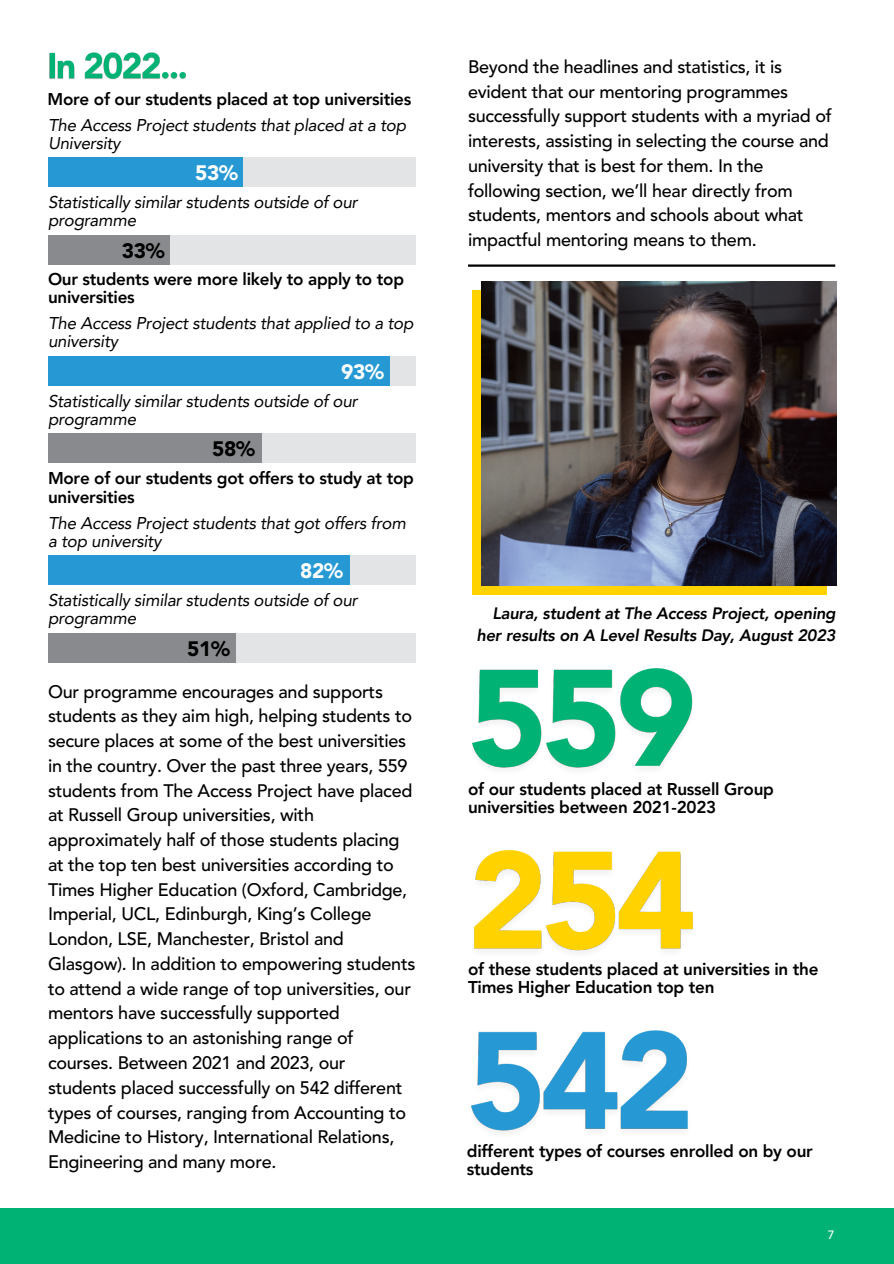
<style>
.page{position:relative;width:894px;height:1264px;background:#fff}
.page>*{position:absolute;margin:0;border:0;box-sizing:border-box;transform-origin:0 0}
.t1{font:900 20.7px "Avenir LT Std";color:#fff}
.t2{font:900 20.7px "Avenir LT Std";color:#000}
.t3{font:500 18px/24.8px "Avenir LT Std";letter-spacing:-.015em;color:#000}
.t4{font:800 17.1px/18px "Avenir LT Pro";letter-spacing:-.015em;color:#000}
.t5{font:italic 17.1px/18px "Avenir LT Pro";letter-spacing:-.015em;color:#000}
.t6{font:italic 800 16.5px/22.5px "Avenir LT Pro";letter-spacing:-.015em;color:#000;text-align:right}
.t7{font:500 12px "Avenir LT Std";color:#fff}
</style>
<div class="page">
<div style="left:0;top:1207px;width:893px;height:56px;background:#00b274"></div>
<div style="left:48px;top:158px;width:367px;height:29px;background:#e3e4e5"></div>
<div style="left:48px;top:158px;width:195px;height:29px;background:#2699d5"></div>
<img style="left:49px;top:52px;width:137px;height:28px">
<div style="left:48px;top:235px;width:367px;height:29px;background:#e3e4e5"></div>
<div style="left:48px;top:235px;width:121px;height:29px;background:#888a8d"></div>
<div style="left:48px;top:356px;width:367px;height:29px;background:#e3e4e5"></div>
<div style="left:48px;top:356px;width:342px;height:29px;background:#2699d5"></div>
<div style="left:48px;top:433px;width:367px;height:30px;background:#e3e4e5"></div>
<div style="left:48px;top:433px;width:213px;height:30px;background:#888a8d"></div>
<div style="left:48px;top:555px;width:367px;height:30px;background:#e3e4e5"></div>
<div style="left:48px;top:555px;width:301px;height:30px;background:#2699d5"></div>
<div style="left:48px;top:633px;width:367px;height:29px;background:#e3e4e5"></div>
<div style="left:48px;top:633px;width:187px;height:29px;background:#888a8d"></div>
<img style="left:472px;top:668px;width:221px;height:101px">
<img style="left:474px;top:850px;width:219px;height:102px">
<img style="left:471px;top:1030px;width:217px;height:102px">
<div style="left:471px;top:290px;width:354px;height:305px;background:#ffd200"></div>
<img style="left:481px;top:281px;width:354px;height:304px">
<hr style="left:468px;top:264px;width:367px;height:3px;background:#000">
<p class="t4" style="left:48px;top:91px;width:365px">More of our students placed at top universities</p>
<p class="t5" style="left:48px;top:117px;width:359px">The Access Project students that placed at a top<br>University</p>
<p class="t1" style="left:195px;top:165px;width:44px">53%</p>
<p class="t5" style="left:48px;top:195px;width:311px">Statistically similar students outside of our programme</p>
<p class="t2" style="left:122px;top:242px;width:44px">33%</p>
<h4 class="t4" style="left:48px;top:271px;width:357px">Our students were more likely to apply to top universities</h4>
<p class="t5" style="left:48px;top:316px;width:367px">The Access Project students that applied to a top university</p>
<p class="t1" style="left:341px;top:363px;width:44px">93%</p>
<p class="t5" style="left:48px;top:393px;width:311px">Statistically similar students outside of our programme</p>
<p class="t2" style="left:212px;top:440px;width:44px">58%</p>
<p class="t4" style="left:48px;top:471px;width:367px">More of our students got offers to study at top universities</p>
<p class="t5" style="left:48px;top:515px;width:359px">The Access Project students that got offers from a top university</p>
<p class="t1" style="left:300px;top:562px;width:44px">82%</p>
<p class="t5" style="left:48px;top:593px;width:311px">Statistically similar students outside of our programme</p>
<p class="t2" style="left:187px;top:640px;width:44px">51%</p>
<p class="t3" style="left:48px;top:680px;width:369px">Our programme encourages and supports students as they aim high, helping students to secure places at some of the best universities in the country. Over the past three years, 559 students from The Access Project have placed at Russell Group universities, with approximately half of those students placing at the top ten best universities according to Times Higher Education (Oxford, Cambridge, Imperial, UCL, Edinburgh, King’s College London, LSE, Manchester, Bristol and Glasgow). In addition to empowering students to attend a wide range of top universities, our mentors have successfully supported applications to an astonishing range of courses. Between 2021 and 2023, our students placed successfully on 542 different types of courses, ranging from Accounting to Medicine to History, International Relations, Engineering and many more.</p>
<p class="t3" style="left:468px;top:56px;width:365px">Beyond the headlines and statistics, it is evident that our mentoring programmes successfully support students with a myriad of interests, assisting in selecting the course and university that is best for them. In the following section, we’ll hear directly from students, mentors and schools about what impactful mentoring means to them.</p>
<p class="t6" style="left:476px;top:603px;width:360px">Laura, student at The Access Project, opening her results on A Level Results Day, August 2023</p>
<p class="t4" style="left:468px;top:781px;width:307px">of our students placed at Russell Group universities between 2021-2023</p>
<p class="t4" style="left:468px;top:962px;width:352px">of these students placed at universities in the<br>Times Higher Education top ten</p>
<p class="t4" style="left:467px;top:1143px;width:347px">different types of courses enrolled on by our students</p>
<p class="t7" style="left:827px;top:1229px;width:8px">7</p>
</div>
